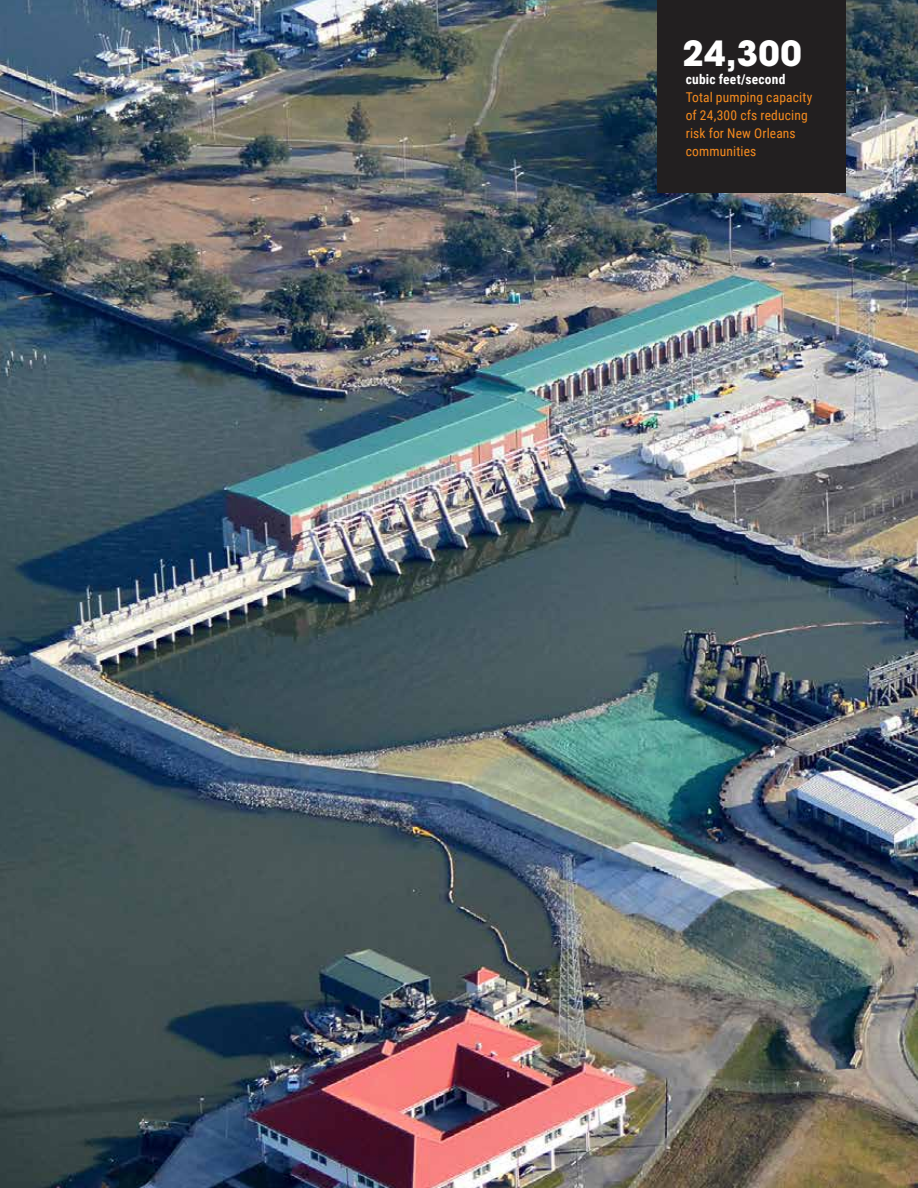
<style>
.page{position:relative;width:918px;height:1188px;background:#fff}
.page>*{position:absolute;margin:0;border:0;box-sizing:border-box;transform-origin:0 0}
.t1{font:700 34.5px "ITC Avant Garde Pro";color:#fff}
.t2{font:13.5px/18px "Roboto Condensed";letter-spacing:.01em;color:#f68b1f}
.t3{font:700 13.5px "Roboto Condensed";letter-spacing:.015em;color:#fff}
</style>
<div class="page">
<img style="left:0;top:0;width:918px;height:1188px">
<div style="left:658px;top:0;width:188px;height:193px;background:#221f20"></div>
<h1 class="t1" style="left:683px;top:31px;width:121px">24,300</h1>
<p class="t3" style="left:686px;top:70px;width:101px">cubic feet/second</p>
<p class="t2" style="left:686px;top:88px;width:128px">Total pumping capacity of 24,300 cfs reducing risk for New Orleans communities</p>
</div>
